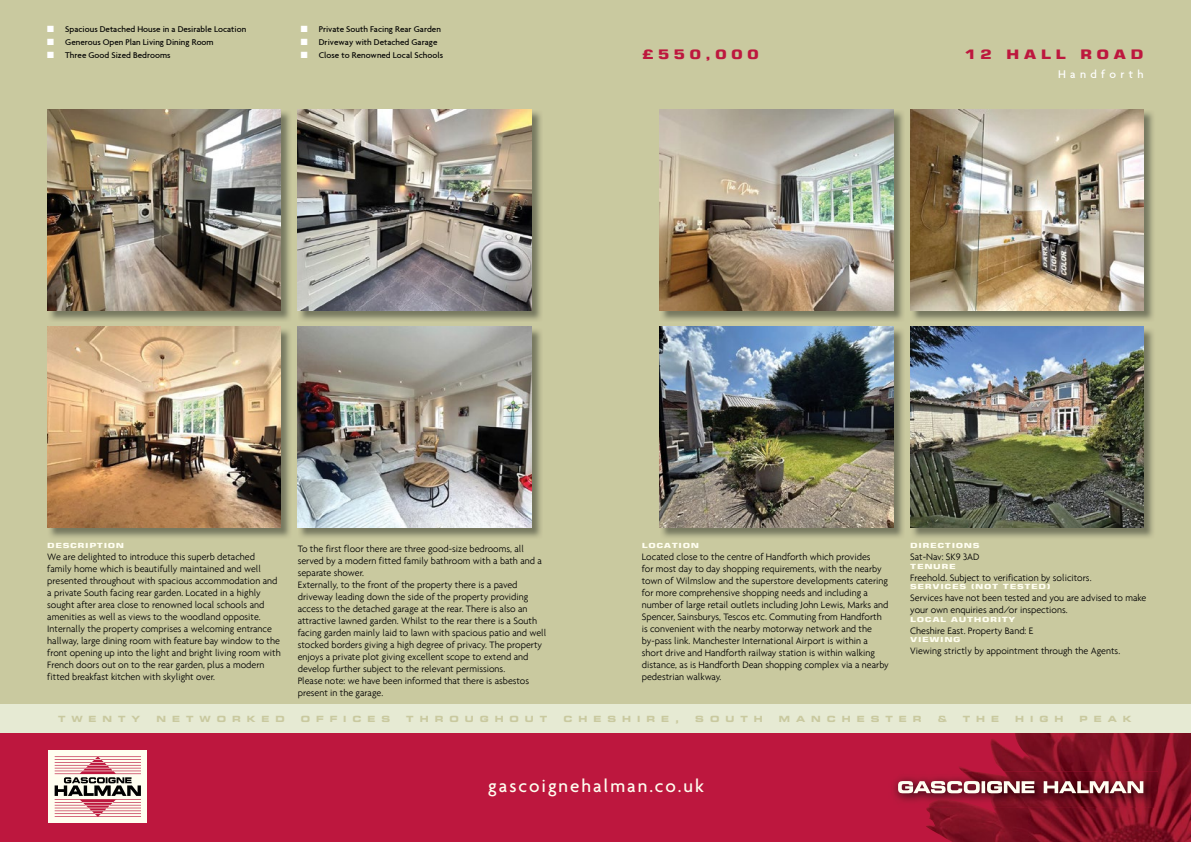
<style>
.page{position:relative;width:1191px;height:842px;background:#fff}
.page>*{position:absolute;margin:0;border:0;box-sizing:border-box;transform-origin:0 0}
.t1{font:500 19px "Agenda";letter-spacing:.1em;color:#fffef0}
.t2{font:700 13px "Square 721 BT";letter-spacing:.255em;color:#bd173e;scale:1.3 1}
.t3{font:500 12px "Agenda";letter-spacing:.36em;color:#fff}
.t4{font:300 10px/12px "Agenda";color:#000}
.t5{font:500 9px "Agenda";color:#000}
.t6{font:700 expanded 8.5px "Square 721 BT";letter-spacing:.705em;color:#c9c99f}
.t7{font:700 7px "Square 721 BT";letter-spacing:.06em;color:#fffef0;scale:1.4 1}
.s1{color:#fff}
</style>
<div class="page">
<div style="left:0;top:723px;width:1191px;height:119px;background:#bd173e"></div>
<img style="left:926px;top:733px;width:254px;height:93px">
<img style="left:894px;top:777px;width:32px;height:25px">
<img style="left:926px;top:771px;width:232px;height:37px">
<svg style="left:898px;top:781px;width:81px;height:12px"></svg>
<svg style="left:981px;top:781px;width:4px;height:12px"></svg>
<svg style="left:987px;top:781px;width:47px;height:12px"></svg>
<svg style="left:1043px;top:781px;width:100px;height:12px"></svg>
<div style="left:0;top:0;width:1191px;height:706px;background:#c9c99f"></div>
<div style="left:0;top:705px;width:1191px;height:28px;background:#e6ead3"></div>
<div style="left:49px;top:750px;width:98px;height:73px;background:#fffef0"></div>
<svg style="left:55px;top:756px;width:86px;height:61px"></svg>
<img style="left:49px;top:111px;width:241px;height:210px">
<img style="left:47px;top:110px;width:234px;height:201px">
<img style="left:299px;top:110px;width:242px;height:211px">
<img style="left:298px;top:110px;width:233px;height:201px">
<img style="left:49px;top:329px;width:241px;height:209px">
<img style="left:47px;top:327px;width:234px;height:201px">
<img style="left:299px;top:328px;width:242px;height:210px">
<img style="left:298px;top:327px;width:233px;height:201px">
<img style="left:912px;top:110px;width:241px;height:211px">
<img style="left:910px;top:110px;width:233px;height:201px">
<img style="left:661px;top:110px;width:242px;height:211px">
<img style="left:660px;top:110px;width:233px;height:201px">
<img style="left:912px;top:328px;width:241px;height:210px">
<img style="left:910px;top:327px;width:233px;height:201px">
<img style="left:661px;top:328px;width:242px;height:210px">
<img style="left:660px;top:327px;width:233px;height:201px">
<p class="t5" style="left:47px;top:24px;width:200px"><span class="s1">■</span> Spacious Detached House in a Desirable Location</p>
<p class="t5" style="left:47px;top:37px;width:168px"><span class="s1">■</span> Generous Open Plan Living Dining Room</p>
<p class="t5" style="left:47px;top:50px;width:125px"><span class="s1">■</span> Three Good Sized Bedrooms</p>
<p class="t5" style="left:301px;top:24px;width:142px"><span class="s1">■</span> Private South Facing Rear Garden</p>
<p class="t5" style="left:301px;top:37px;width:138px"><span class="s1">■</span> Driveway with Detached Garage</p>
<p class="t5" style="left:301px;top:50px;width:144px"><span class="s1">■</span> Close to Renowned Local Schools</p>
<h2 class="t2" style="left:642px;top:47px;width:91px">£550,000</h2>
<h2 class="t2" style="left:964px;top:47px;width:139px">12 HALL ROAD</h2>
<p class="t3" style="left:1058px;top:67px;width:87px">Handforth</p>
<p class="t7" style="left:47px;top:542px;width:56px">DESCRIPTION</p>
<p class="t4" style="left:47px;top:551px;width:235px">We are delighted to introduce this superb detached family home which is beautifully maintained and well presented throughout with spacious accommodation and a private South facing rear garden. Located in a highly sought after area close to renowned local schools and amenities as well as views to the woodland opposite.<br>Internally the property comprises a welcoming entrance hallway, large dining room with feature bay window to the front opening up into the light and bright living room with French doors out on to the rear garden, plus a modern fitted breakfast kitchen with skylight over.</p>
<p class="t4" style="left:298px;top:543px;width:250px">To the first floor there are three good-size bedrooms, all served by a modern fitted family bathroom with a bath and a separate shower.<br>Externally, to the front of the property there is a paved driveway leading down the side of the property providing access to the detached garage at the rear. There is also an attractive lawned garden. Whilst to the rear there is a South facing garden mainly laid to lawn with spacious patio and well stocked borders giving a high degree of privacy. The property enjoys a private plot giving excellent scope to extend and develop further subject to the relevant permissions.<br>Please note: we have been informed that there is asbestos present in the garage.</p>
<p class="t7" style="left:642px;top:542px;width:42px">LOCATION</p>
<p class="t4" style="left:642px;top:551px;width:249px">Located close to the centre of Handforth which provides<br>for most day to day shopping requirements, with the nearby town of Wilmslow and the superstore developments catering for more comprehensive shopping needs and including a number of large retail outlets including John Lewis, Marks and Spencer, Sainsburys, Tescos etc. Commuting from Handforth is convenient with the nearby motorway network and the by-pass link. Manchester International Airport is within a short drive and Handforth railway station is within walking distance, as is Handforth Dean shopping complex via a nearby pedestrian walkway.</p>
<p class="t7" style="left:910px;top:542px;width:51px">DIRECTIONS</p>
<p class="t4" style="left:910px;top:551px;width:71px">Sat-Nav: SK9 3AD</p>
<p class="t7" style="left:910px;top:562px;width:34px">TENURE</p>
<p class="t4" style="left:910px;top:571px;width:183px">Freehold. Subject to verification by solicitors.</p>
<p class="t7" style="left:910px;top:582px;width:102px">SERVICES (NOT TESTED)</p>
<p class="t4" style="left:910px;top:592px;width:238px">Services have not been tested and you are advised to make your own enquiries and/or inspections.</p>
<p class="t7" style="left:910px;top:615px;width:77px">LOCAL AUTHORITY</p>
<p class="t4" style="left:910px;top:624px;width:125px">Cheshire East. Property Band: E</p>
<p class="t7" style="left:910px;top:635px;width:37px">VIEWING</p>
<p class="t4" style="left:910px;top:645px;width:211px">Viewing strictly by appointment through the Agents.</p>
<p class="t6" style="left:58px;top:714px;width:84px">TWENTY</p>
<p class="t6" style="left:156px;top:714px;width:130px">NETWORKED</p>
<p class="t6" style="left:301px;top:714px;width:91px">OFFICES</p>
<p class="t6" style="left:406px;top:714px;width:143px">THROUGHOUT</p>
<p class="t6" style="left:563px;top:714px;width:117px">CHESHIRE,</p>
<p class="t6" style="left:695px;top:714px;width:69px">SOUTH</p>
<p class="t6" style="left:779px;top:714px;width:144px">MANCHESTER</p>
<p class="t6" style="left:937px;top:714px;width:10px">&amp;</p>
<p class="t6" style="left:962px;top:714px;width:38px">THE</p>
<p class="t6" style="left:1015px;top:714px;width:50px">HIGH</p>
<p class="t6" style="left:1079px;top:714px;width:54px">PEAK</p>
<h1 class="t1" style="left:488px;top:774px;width:217px">gascoignehalman.co.uk</h1>
</div>
